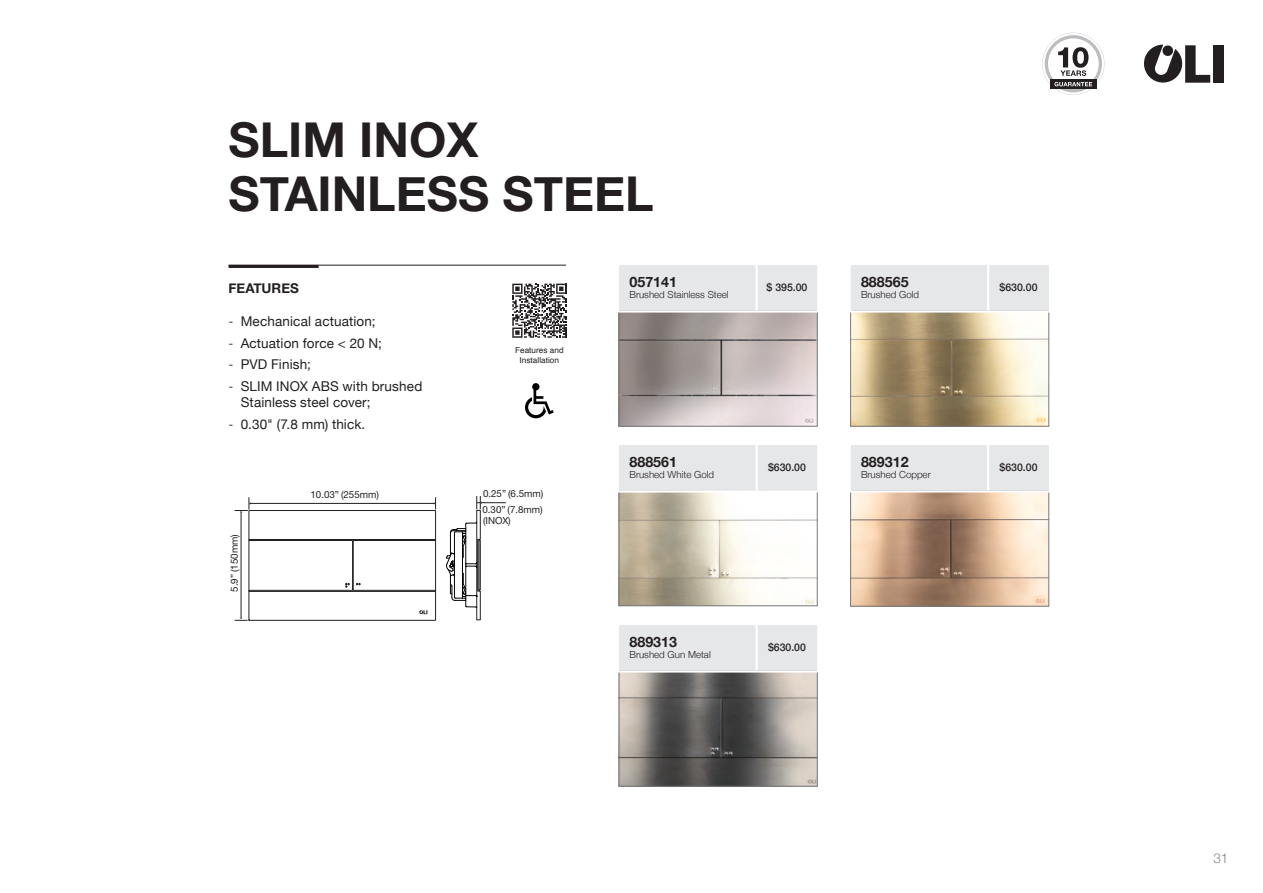
<style>
.page{position:relative;width:1263px;height:893px;background:#fff}
.page>*{position:absolute;margin:0;border:0;box-sizing:border-box;transform-origin:0 0}
.t1{font:700 48px/54px "Helvetica Neue";color:#231f20}
.nota__pequeno{font:700 14.25px "Helvetica Neue";color:#231f20}
.t2{font:13.5px/16.2px "Helvetica Neue";letter-spacing:.01em;color:#231f20}
.TITULO_GRD_SIS_2019_PT{font:700 13.5px "Helvetica Neue";color:#231f20}
.t3{font:300 13.5px "Helvetica Neue";color:#808285}
.nota__pequeno-2{font:500 10.5px "Helvetica Neue";color:#231f20}
.nota__pequeno-3{font:300 9.75px "Helvetica Neue";color:#231f20}
.t4{font:9.75px/15.5px "Helvetica Neue LTW1 G";color:#231f20}
.t5{font:8.25px/9.9px "Helvetica";color:#231f20;text-align:center}
.s1{font-weight:300}
</style>
<div class="page">
<svg style="left:1144px;top:45px;width:66px;height:38px"></svg>
<div style="left:1213px;top:45px;width:11px;height:38px;background:#231f20"></div>
<div style="left:248px;top:510px;width:188px;height:111px;border:1px solid #231f20"></div>
<svg style="left:248px;top:539px;width:188px;height:53px"></svg>
<hr style="left:250px;top:503px;width:185px;height:1px;background:#231f20">
<hr style="left:241px;top:511px;width:1px;height:107px;background:#231f20">
<svg style="left:235px;top:497px;width:16px;height:16px"></svg>
<svg style="left:434px;top:497px;width:2px;height:12px"></svg>
<svg style="left:235px;top:617px;width:13px;height:4px"></svg>
<svg style="left:419px;top:610px;width:8px;height:4px"></svg>
<svg style="left:446px;top:496px;width:60px;height:125px"></svg>
<hr style="left:229px;top:265px;width:337px;height:1px;background:#231f20">
<hr style="left:229px;top:265px;width:90px;height:3px;background:#231f20">
<svg style="left:512px;top:284px;width:54px;height:54px"></svg>
<img style="left:621px;top:314px;width:194px;height:110px">
<div style="left:619px;top:310px;width:198px;height:116px;border:1px solid #76787b"></div>
<svg style="left:618px;top:265px;width:200px;height:49px;background:#e5e5e7"></svg>
<img style="left:852px;top:314px;width:195px;height:110px">
<div style="left:850px;top:310px;width:199px;height:116px;border:1px solid #76787b"></div>
<svg style="left:850px;top:265px;width:200px;height:49px;background:#e6e6e7"></svg>
<img style="left:852px;top:494px;width:195px;height:110px">
<div style="left:850px;top:490px;width:199px;height:116px;border:1px solid #76787b"></div>
<svg style="left:850px;top:445px;width:200px;height:49px;background:#e6e6e7"></svg>
<img style="left:621px;top:674px;width:194px;height:110px">
<div style="left:619px;top:670px;width:198px;height:116px;border:1px solid #76787b"></div>
<svg style="left:618px;top:625px;width:200px;height:49px;background:#e4e5e7"></svg>
<img style="left:621px;top:494px;width:194px;height:110px">
<div style="left:619px;top:490px;width:198px;height:116px;border:1px solid #76787b"></div>
<svg style="left:618px;top:445px;width:200px;height:49px;background:#e7e8e9"></svg>
<svg style="left:525px;top:383px;width:29px;height:35px"></svg>
<svg style="left:1042px;top:33px;width:62px;height:62px"></svg>
<p class="t1" style="left:229px;top:114px;width:427px">SLIM INOX<br>STAINLESS STEEL</p>
<p class="TITULO_GRD_SIS_2019_PT" style="left:229px;top:278px;width:72px">FEATURES</p>
<p class="t2" style="left:229px;top:314px;width:148px"><span class="s1">-</span> Mechanical actuation;</p>
<p class="t2" style="left:229px;top:335px;width:155px"><span class="s1">-</span> Actuation force &lt; 20 N;</p>
<p class="t2" style="left:229px;top:357px;width:84px"><span class="s1">-</span> PVD Finish;</p>
<p class="t2" style="left:241px;top:379px;width:183px;text-indent:-12px"><span class="s1">-</span> SLIM INOX ABS with brushed<br>Stainless steel cover;</p>
<p class="t2" style="left:229px;top:417px;width:138px"><span class="s1">-</span> 0.30" (7.8 mm) thick.</p>
<p class="t5" style="left:515px;top:345px;width:50px">Features and<br>Installation</p>
<p class="t4" style="left:311px;top:487px;width:70px">10.03” (255mm)</p>
<p class="t4" style="left:482px;top:486px;width:62px">0.25” (6.5mm)<br>0.30” (7.8mm)</p>
<p class="t4" style="left:226px;top:592px;width:59px;rotate:-90deg">5.9” (150mm)</p>
<p class="t4" style="left:483px;top:513px;width:29px">(INOX)</p>
<p class="nota__pequeno" style="left:629px;top:271px;width:49px">057141</p>
<p class="nota__pequeno-3" style="left:629px;top:287px;width:101px">Brushed Stainless Steel</p>
<p class="nota__pequeno" style="left:629px;top:451px;width:49px">888561</p>
<p class="nota__pequeno-3" style="left:629px;top:467px;width:86px">Brushed White Gold</p>
<p class="nota__pequeno" style="left:629px;top:631px;width:49px">889313</p>
<p class="nota__pequeno-3" style="left:629px;top:647px;width:83px">Brushed Gun Metal</p>
<p class="nota__pequeno-2" style="left:766px;top:279px;width:42px">$ 395.00</p>
<p class="nota__pequeno-2" style="left:768px;top:459px;width:39px">$630.00</p>
<p class="nota__pequeno-2" style="left:768px;top:639px;width:39px">$630.00</p>
<p class="nota__pequeno" style="left:861px;top:271px;width:49px">888565</p>
<p class="nota__pequeno-3" style="left:861px;top:287px;width:60px">Brushed Gold</p>
<p class="nota__pequeno" style="left:861px;top:451px;width:49px">889312</p>
<p class="nota__pequeno-3" style="left:861px;top:467px;width:71px">Brushed Copper</p>
<p class="nota__pequeno-2" style="left:999px;top:279px;width:39px">$630.00</p>
<p class="nota__pequeno-2" style="left:999px;top:459px;width:39px">$630.00</p>
<p class="t3" style="left:1213px;top:847px;width:17px">31</p>
</div>
